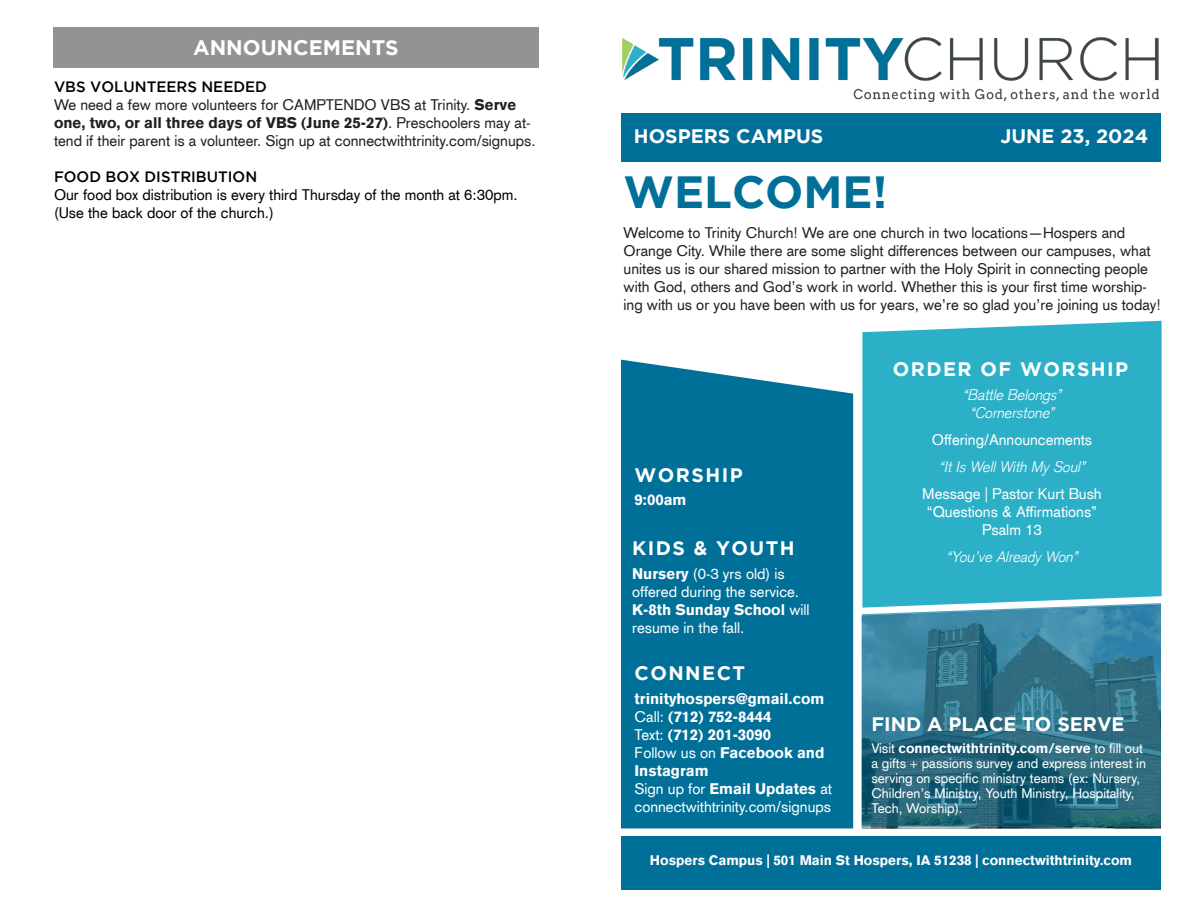
<style>
.page{position:relative;width:1188px;height:918px;background:#fff}
.page>*{position:absolute;margin:0;border:0;box-sizing:border-box;transform-origin:0 0}
.t1{font:700 45px "Gotham";color:#007098}
.t2{font:700 21px "Gotham";color:#fff}
.t3{font:700 19.5px "Gotham";color:#fff}
.t4{font:700 19.5px "Gotham";letter-spacing:.075em;color:#fff}
.t5{font:15px/18px "Akzidenz Grotesk CE";color:#231f20}
.t6{font:15px/18px "Akzidenz Grotesk CE";color:#fff}
.t7{font:900 15px "Akzidenz Grotesk CE";color:#fff}
.t8{font:15px/18px "Akzidenz Grotesk CE";color:#000}
.t9{font:italic 300 15px "Akzidenz Grotesk";color:#fff}
.t10{font:500 15px "Gotham";color:#000}
.t11{font:13.5px/15px "Akzidenz Grotesk CE";color:#fff}
.t12{font:900 13.5px "Akzidenz Grotesk CE";color:#fff}
.s1{font-weight:900}
.s2{font-weight:400}
</style>
<div class="page">
<div style="left:862px;top:321px;width:300px;height:282px;background:#2cb0c8"></div>
<div style="left:621px;top:360px;width:232px;height:468px;background:#007098"></div>
<svg style="left:862px;top:603px;width:299px;height:224px;background:#32748b"></svg>
<div style="left:53px;top:27px;width:486px;height:41px;background:#919394"></div>
<img style="left:622px;top:38px;width:536px;height:63px">
<div style="left:621px;top:113px;width:540px;height:49px;background:#007098"></div>
<div style="left:621px;top:836px;width:540px;height:54px;background:#007098"></div>
<p class="t2" style="left:193px;top:36px;width:207px">ANNOUNCEMENTS</p>
<p class="t10" style="left:54px;top:78px;width:214px">VBS VOLUNTEERS NEEDED</p>
<p class="t5" style="left:54px;top:96px;width:483px">We need a few more volunteers for CAMPTENDO VBS at Trinity. <span class="s1">Serve one, two, or all three days of VBS (June 25-27)</span>. Preschoolers may at&shy;tend if their parent is a volunteer. Sign up at connectwithtrinity.com/signups.</p>
<p class="t10" style="left:54px;top:168px;width:205px">FOOD BOX DISTRIBUTION</p>
<p class="t8" style="left:54px;top:186px;width:465px">Our food box distribution is every third Thursday of the month at 6:30pm. (Use the back door of the church.)</p>
<p class="t3" style="left:634px;top:125px;width:191px">HOSPERS CAMPUS</p>
<p class="t3" style="left:1000px;top:125px;width:149px">JUNE 23, 2024</p>
<p class="t1" style="left:624px;top:166px;width:265px">WELCOME!</p>
<p class="t5" style="left:624px;top:224px;width:539px">Welcome to Trinity Church! We are one church in two locations—Hospers and Orange City. While there are some slight differences between our campuses, what unites us is our shared mission to partner with the Holy Spirit in connecting people with God, others and God’s work in world. Whether this is your first time worship&shy;ing with us or you have been with us for years, we’re so glad you’re joining us today!</p>
<p class="t4" style="left:635px;top:463px;width:110px">WORSHIP</p>
<p class="t7" style="left:635px;top:490px;width:53px">9:00am</p>
<p class="t4" style="left:632px;top:537px;width:164px">KIDS &amp; YOUTH</p>
<p class="t6" style="left:632px;top:564px;width:179px"><span class="s1">Nursery</span> (0-3 yrs old) is offered during the service.<br><span class="s1">K-8th Sunday School</span> will resume in the fall.</p>
<p class="t4" style="left:635px;top:662px;width:112px">CONNECT</p>
<p class="t7" style="left:635px;top:689px;width:191px">trinityhospers@gmail.com</p>
<p class="t7" style="left:635px;top:707px;width:139px"><span class="s2">Call:</span> (712) 752-8444</p>
<p class="t7" style="left:635px;top:725px;width:138px"><span class="s2">Text:</span> (712) 201-3090</p>
<p class="t7" style="left:635px;top:743px;width:192px"><span class="s2">Follow us on</span> Facebook and</p>
<p class="t7" style="left:635px;top:761px;width:76px">Instagram</p>
<p class="t7" style="left:635px;top:779px;width:199px"><span class="s2">Sign up for</span> Email Updates <span class="s2">at</span></p>
<p class="t6" style="left:635px;top:798px;width:198px">connectwithtrinity.com/signups</p>
<p class="t4" style="left:893px;top:358px;width:237px">ORDER OF WORSHIP</p>
<p class="t9" style="left:963px;top:386px;width:100px">“Battle Belongs”</p>
<p class="t9" style="left:970px;top:404px;width:85px">“Cornerstone”</p>
<p class="t6" style="left:932px;top:431px;width:162px">Offering/Announcements</p>
<p class="t9" style="left:939px;top:458px;width:147px">“It Is Well With My Soul”</p>
<p class="t6" style="left:922px;top:485px;width:181px">Message | Pastor Kurt Bush</p>
<p class="t6" style="left:927px;top:503px;width:172px">“Questions &amp; Affirmations”</p>
<p class="t6" style="left:982px;top:521px;width:61px">Psalm 13</p>
<p class="t9" style="left:947px;top:548px;width:132px">“You’ve Already Won”</p>
<p class="t3" style="left:871px;top:713px;width:255px">FIND A PLACE TO SERVE</p>
<p class="t11" style="left:871px;top:740px;width:276px">Visit <span class="s1">connectwithtrinity.com/serve</span> to fill out a gifts + passions survey and express interest in serving on specific ministry teams (ex: Nursery, Children’s Ministry, Youth Ministry, Hospitality, Tech, Worship).</p>
<p class="t12" style="left:650px;top:851px;width:484px">Hospers Campus | 501 Main St Hospers, IA 51238 | connectwithtrinity.com</p>
</div>
